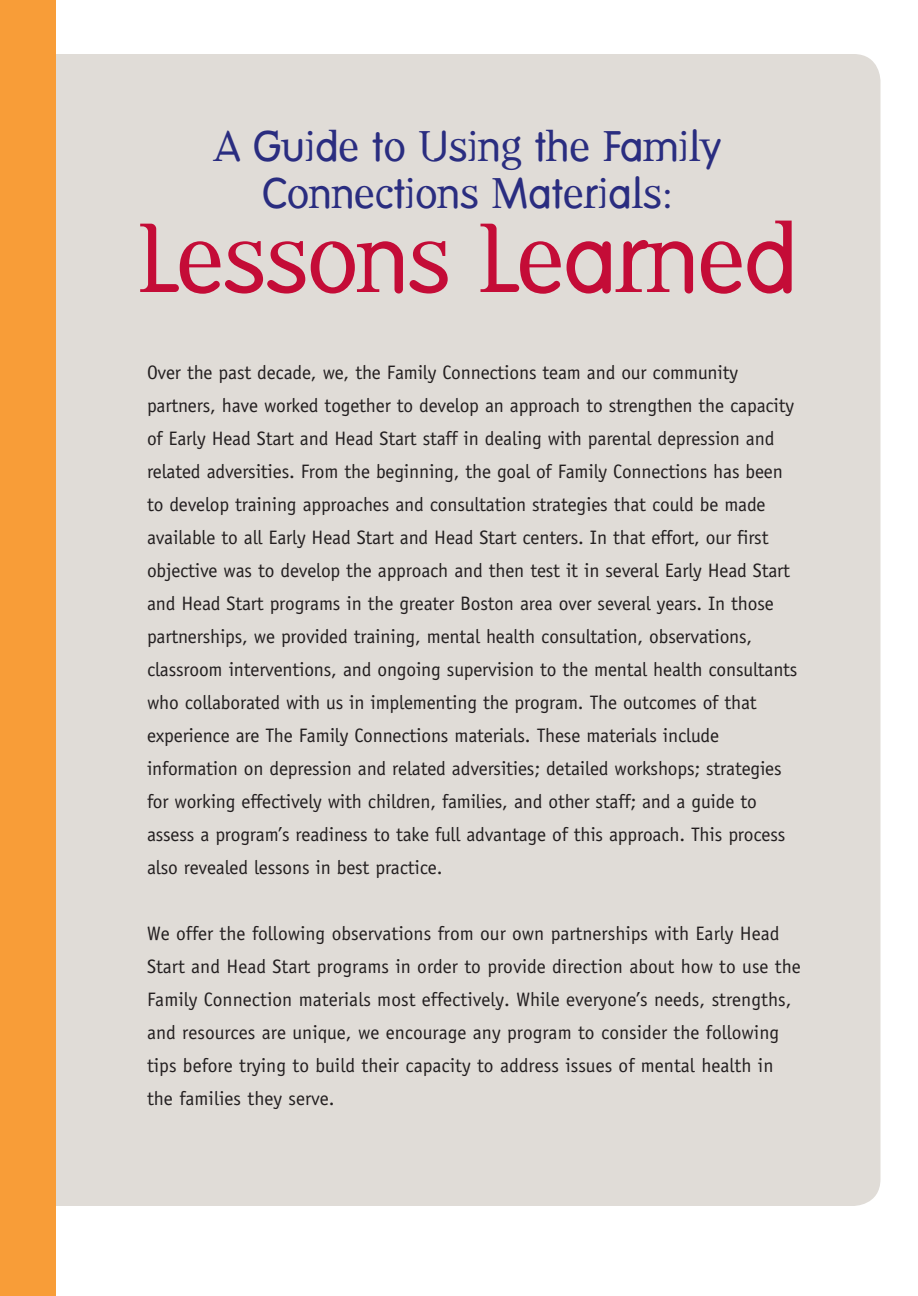
<style>
.page{position:relative;width:918px;height:1296px;background:#fff}
.page>*{position:absolute;margin:0;border:0;box-sizing:border-box;transform-origin:0 0}
.t1{font:96px "Dead History Roman";letter-spacing:-.01em;color:#c40c37}
.t2{font:42px/46.5px "Dead History Roman";color:#2a2d80;text-align:center}
.t3{font:19.5px/33px "Officina Sans";letter-spacing:-.01em;color:#231f20}
</style>
<div class="page">
<div style="left:30px;top:54px;width:850px;height:1152px;background:#e0dcd7;border-radius:27px"></div>
<div style="left:0;top:0;width:56px;height:1296px;background:#f89d38"></div>
<p class="t2" style="left:215px;top:121px;width:508px">A Guide to Using the Family<br>Connections Materials:</p>
<p class="t1" style="left:138px;top:189px;width:661px">Lessons Learned</p>
<p class="t3" style="left:147px;top:356px;width:652px">Over the past decade, we, the Family Connections team and our community partners, have worked together to develop an approach to strengthen the capacity of Early Head Start and Head Start staff in dealing with parental depression and related adversities. From the beginning, the goal of Family Connections has been to develop training approaches and consultation strategies that could be made available to all Early Head Start and Head Start centers. In that effort, our first objective was to develop the approach and then test it in several Early Head Start and Head Start programs in the greater Boston area over several years. In those partnerships, we provided training, mental health consultation, observations, classroom interventions, and ongoing supervision to the mental health consultants who collaborated with us in implementing the program. The outcomes of that experience are The Family Connections materials. These materials include information on depression and related adversities; detailed workshops; strategies for working effectively with children, families, and other staff; and a guide to assess a program’s readiness to take full advantage of this approach. This process also revealed lessons in best practice.</p>
<p class="t3" style="left:147px;top:917px;width:655px">We offer the following observations from our own partnerships with Early Head Start and Head Start programs in order to provide direction about how to use the Family Connection materials most effectively. While everyone’s needs, strengths, and resources are unique, we encourage any program to consider the following tips before trying to build their capacity to address issues of mental health in the families they serve.</p>
</div>
